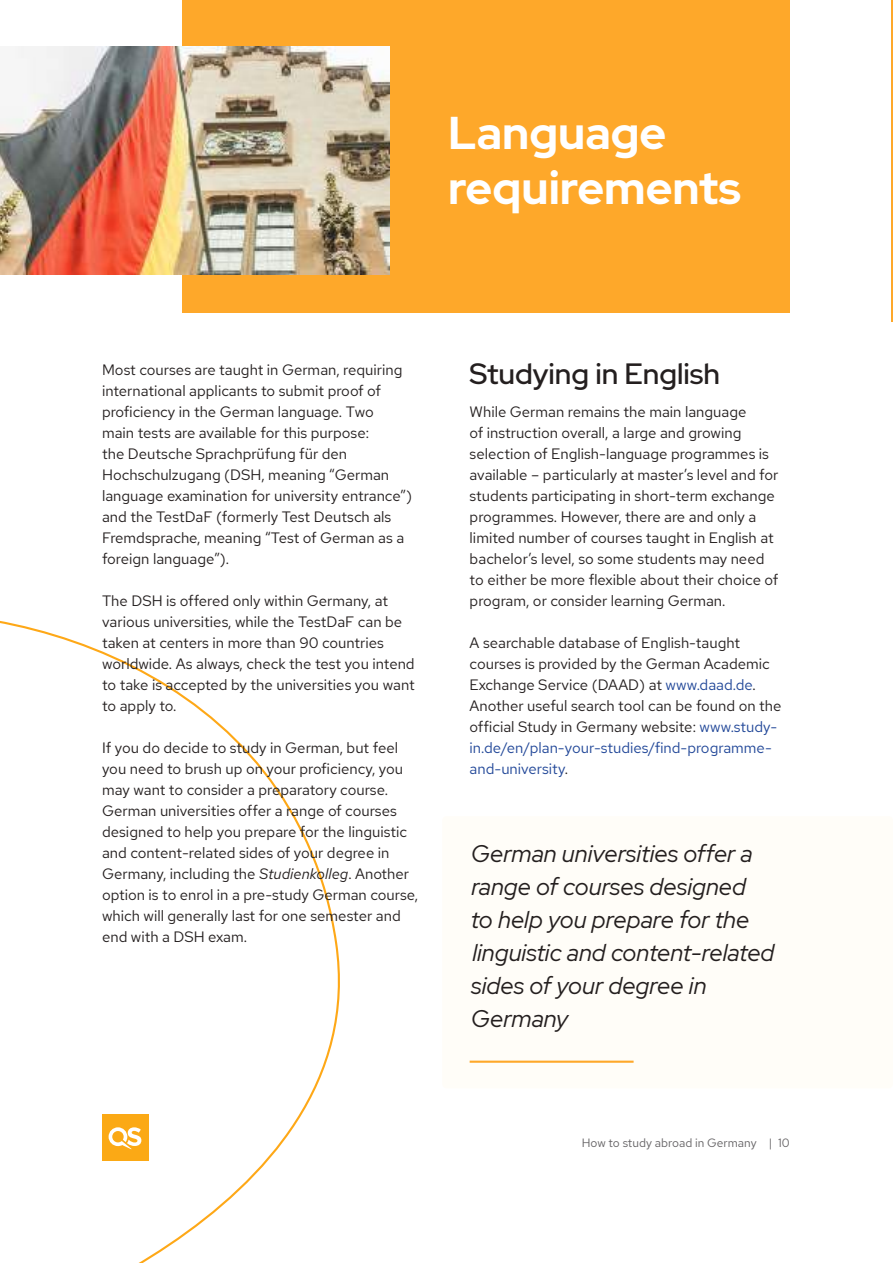
<style>
.page{position:relative;width:893px;height:1263px;background:#fff}
.page>*{position:absolute;margin:0;border:0;box-sizing:border-box;transform-origin:0 0}
.t1{font:700 45.75px/54.9px "Red Hat Display";color:#fff}
.t2{font:500 29.25px "Red Hat Display";color:#241f1f}
.t3{font:italic 24px/33px "Red Hat Display";color:#241f1f}
.t4{font:15px/21px "Red Hat Text";color:#241f1f}
.t5{font:12px "Red Hat Text";color:#656365}
.s1{font-style:italic}
.s2{color:#214798}
</style>
<div class="page">
<svg style="left:0;top:621px;width:340px;height:642px"></svg>
<div style="left:442px;top:816px;width:451px;height:272px;background:#fffdf8;border-radius:4px"></div>
<div style="left:182px;top:0;width:608px;height:312px;background:#fea82a"></div>
<hr style="left:470px;top:1060px;width:164px;height:3px;background:#fea82a">
<img style="left:0;top:47px;width:389px;height:228px">
<hr style="left:892px;top:0;width:1px;height:322px;background:#fea82a">
<h1 class="t1" style="left:448px;top:105px;width:294px">Language requirements</h1>
<p class="t4" style="left:102px;top:359px;width:311px">Most courses are taught in German, requiring international applicants to submit proof of proficiency in the German language. Two<br>main tests are available for this purpose:<br>the Deutsche Sprachprüfung für den Hochschulzugang (DSH, meaning “German language examination for university entrance”) and the TestDaF (formerly Test Deutsch als Fremdsprache, meaning “Test of German as a foreign language”).</p>
<p class="t4" style="left:102px;top:590px;width:314px">The DSH is offered only within Germany, at various universities, while the TestDaF can be taken at centers in more than 90 countries worldwide. As always, check the test you intend to take is accepted by the universities you want to apply to.</p>
<p class="t4" style="left:102px;top:737px;width:318px">If you do decide to study in German, but feel you need to brush up on your proficiency, you may want to consider a preparatory course.<br>German universities offer a range of courses designed to help you prepare for the linguistic and content-related sides of your degree in Germany, including the <span class="s1">Studienkolleg</span>. Another option is to enrol in a pre-study German course, which will generally last for one semester and end with a DSH exam.</p>
<h2 class="t2" style="left:470px;top:354px;width:252px">Studying in English</h2>
<p class="t4" style="left:470px;top:401px;width:310px">While German remains the main language<br>of instruction overall, a large and growing selection of English-language programmes is available – particularly at master’s level and for students participating in short-term exchange programmes. However, there are and only a limited number of courses taught in English at bachelor’s level, so some students may need to either be more flexible about their choice of program, or consider learning German.</p>
<p class="t4" style="left:470px;top:632px;width:313px">A searchable database of English-taught courses is provided by the German Academic Exchange Service (DAAD) at <span class="s2">www.daad.de</span>.<br>Another useful search tool can be found on the official Study in Germany website: <span class="s2">www.study&shy;in.de/en/plan-your-studies/find-programme&shy;and-university</span>.</p>
<h3 class="t3" style="left:471px;top:836px;width:305px">German universities offer a range of courses designed<br>to help you prepare for the linguistic and content-related sides of your degree in<br>Germany</h3>
<p class="t5" style="left:582px;top:1135px;width:210px">How to study abroad in Germany | 10</p>
</div>
